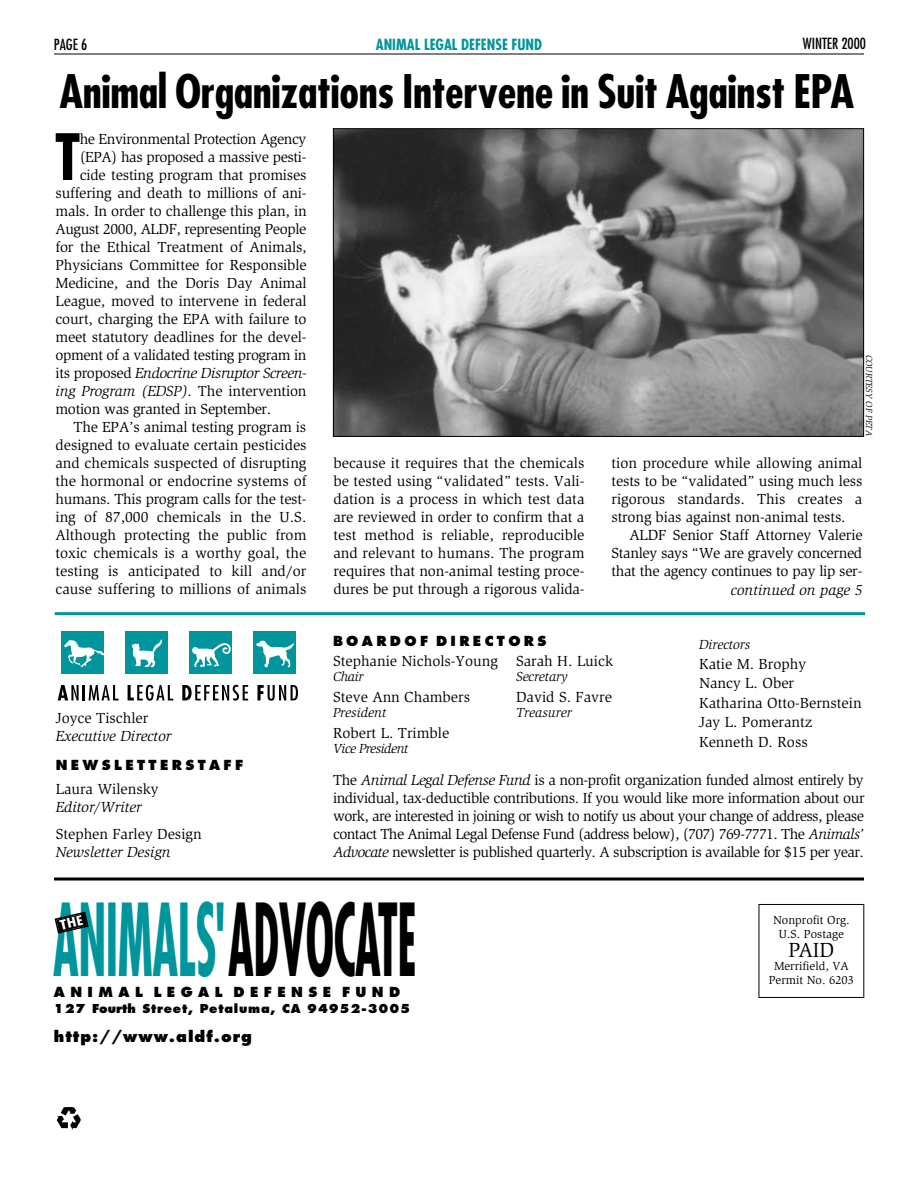
<style>
.page{position:relative;width:918px;height:1188px;background:#fff}
.page>*{position:absolute;margin:0;border:0;box-sizing:border-box;transform-origin:0 0}
.t1{font:700 condensed 97.5px "Futura";letter-spacing:-.01em;color:#00959c;scale:.5 1}
.t2{font:700 condensed 62.1px "Futura";color:#000}
.t3{font:700 condensed 45px "Futura";letter-spacing:-.01em;color:#000}
.t4{font:21px "Slimbach";color:#000}
.t5{font:15px/18px "Slimbach";letter-spacing:-.01em;color:#000;text-align:justify}
.t6{font:italic 15px "Slimbach";color:#000}
.t7{font:15px "Slimbach";letter-spacing:-.03em;color:#000}
.t8{font:italic 15px "Slimbach";letter-spacing:-.02em;color:#000}
.t9{font:700 condensed 15px "Futura";color:#00959c}
.t10{font:800 15px "Futura";letter-spacing:.065em;color:#000}
.t11{font:condensed 15px "Futura";color:#000}
.t12{font:800 13.5px "Futura";color:#000}
.t13{font:italic 13.5px "Slimbach";color:#000}
.t14{font:italic 13.5px "Slimbach";letter-spacing:-.035em;color:#000}
.t15{font:12px/13.5px "Slimbach";color:#000;text-align:center}
.t16{font:800 12px "Futura";letter-spacing:.065em;color:#000}
.t17{font:italic 9px "Slimbach";color:#000}
.s1{font-style:normal}
.s2{font-style:italic}
.s3{color:#000}
</style>
<div class="page">
<hr style="left:54px;top:54px;width:810px;height:1px;background:#000">
<svg style="left:57px;top:1107px;width:24px;height:23px"></svg>
<div style="left:759px;top:904px;width:105px;height:94px;border:1px solid #000"></div>
<hr style="left:54px;top:878px;width:810px;height:2px;background:#000">
<hr style="left:55px;top:612px;width:810px;height:3px;background:#00959c">
<img style="left:335px;top:130px;width:527px;height:305px">
<div style="left:333px;top:128px;width:531px;height:309px;border:1px solid #000"></div>
<div style="left:190px;top:631px;width:42px;height:42px;background:#00959c"></div>
<svg style="left:192px;top:643px;width:39px;height:24px"></svg>
<div style="left:254px;top:631px;width:42px;height:42px;background:#00959c"></div>
<svg style="left:256px;top:641px;width:38px;height:26px"></svg>
<div style="left:61px;top:631px;width:42px;height:42px;background:#00959c"></div>
<svg style="left:64px;top:639px;width:40px;height:28px"></svg>
<div style="left:125px;top:631px;width:42px;height:42px;background:#00959c"></div>
<svg style="left:132px;top:639px;width:30px;height:28px"></svg>
<svg style="left:58px;top:685px;width:61px;height:15px"></svg>
<svg style="left:128px;top:685px;width:45px;height:16px"></svg>
<svg style="left:182px;top:684px;width:66px;height:17px"></svg>
<svg style="left:258px;top:685px;width:40px;height:16px"></svg>
<svg style="left:54px;top:911px;width:35px;height:23px"></svg>
<p class="t11" style="left:54px;top:37px;width:35px">PAGE 6</p>
<p class="t9" style="left:376px;top:38px;width:168px">ANIMAL LEGAL DEFENSE FUND</p>
<p class="t11" style="left:803px;top:37px;width:65px">WINTER 2000</p>
<h3 class="t3" style="left:60px;top:72px;width:796px">Animal Organizations Intervene in Suit Against EPA</h3>
<h2 class="t2" style="left:55px;top:130px;width:27px">T</h2>
<p class="t7" style="left:80px;top:133px;width:228px">he Environmental Protection Agency</p>
<p class="t5" style="left:80px;top:149px;width:228px">(EPA) has proposed a massive pesti-</p>
<p class="t5" style="left:80px;top:167px;width:228px">cide testing program that promises</p>
<p class="t5" style="left:56px;top:185px;width:252px">suffering and death to millions of ani-</p>
<p class="t5" style="left:56px;top:203px;width:253px">mals. In order to challenge this plan, in</p>
<p class="t5" style="left:56px;top:221px;width:252px">August 2000, ALDF, representing People</p>
<p class="t5" style="left:56px;top:239px;width:253px">for the Ethical Treatment of Animals,</p>
<p class="t5" style="left:56px;top:257px;width:253px">Physicians Committee for Responsible</p>
<p class="t5" style="left:56px;top:275px;width:253px">Medicine, and the Doris Day Animal</p>
<p class="t5" style="left:56px;top:293px;width:253px">League, moved to intervene in federal</p>
<p class="t5" style="left:56px;top:311px;width:253px">court, charging the EPA with failure to</p>
<p class="t5" style="left:56px;top:329px;width:252px">meet statutory deadlines for the devel-</p>
<p class="t7" style="left:56px;top:349px;width:253px">opment of a validated testing program in</p>
<p class="t8" style="left:56px;top:367px;width:253px"><span class="s1">its proposed</span> Endocrine Disruptor Screen-</p>
<p class="t6" style="left:56px;top:385px;width:253px">ing Program (EDSP)<span class="s1">. The intervention</span></p>
<p class="t5" style="left:56px;top:401px;width:217px">motion was granted in September.</p>
<p class="t5" style="left:74px;top:419px;width:234px">The EPA’s animal testing program is</p>
<p class="t5" style="left:56px;top:437px;width:253px">designed to evaluate certain pesticides</p>
<p class="t5" style="left:56px;top:455px;width:252px">and chemicals suspected of disrupting</p>
<p class="t5" style="left:56px;top:473px;width:252px">the hormonal or endocrine systems of</p>
<p class="t5" style="left:56px;top:491px;width:252px">humans. This program calls for the test-</p>
<p class="t5" style="left:56px;top:509px;width:253px">ing of 87,000 chemicals in the U.S.</p>
<p class="t5" style="left:56px;top:527px;width:252px">Although protecting the public from</p>
<p class="t5" style="left:56px;top:545px;width:252px">toxic chemicals is a worthy goal, the</p>
<p class="t5" style="left:56px;top:563px;width:253px">testing is anticipated to kill and/or</p>
<p class="t5" style="left:56px;top:581px;width:252px">cause suffering to millions of animals</p>
<p class="t5" style="left:56px;top:710px;width:94px">Joyce Tischler</p>
<p class="t6" style="left:56px;top:730px;width:117px">Executive Director</p>
<p class="t12" style="left:56px;top:759px;width:189px">N E W S L E T T E R S T A F F</p>
<p class="t5" style="left:56px;top:781px;width:104px">Laura Wilensky</p>
<p class="t6" style="left:56px;top:801px;width:88px">Editor/Writer</p>
<p class="t5" style="left:56px;top:826px;width:147px">Stephen Farley Design</p>
<p class="t6" style="left:56px;top:846px;width:117px">Newsletter Design</p>
<p class="t17" style="left:873px;top:355px;width:83px;rotate:90deg">COURTESY OF PETA</p>
<p class="t5" style="left:333px;top:455px;width:253px">because it requires that the chemicals be tested using “validated” tests. Vali&shy;dation is a process in which test data are reviewed in order to confirm that a test method is reliable, reproducible and relevant to humans. The program requires that non-animal testing proce&shy;dures be put through a rigorous valida-</p>
<p class="t5" style="left:611px;top:455px;width:253px">tion procedure while allowing animal tests to be “validated” using much less rigorous standards. This creates a strong bias against non-animal tests.</p>
<p class="t5" style="left:611px;top:527px;width:253px;text-indent:18px">ALDF Senior Staff Attorney Valerie Stanley says “We are gravely concerned that the agency continues to pay lip ser-</p>
<p class="t6" style="left:731px;top:585px;width:133px">continued on page 5</p>
<p class="t12" style="left:333px;top:636px;width:215px">B O A R D O F D I R E C T O R S</p>
<p class="t5" style="left:333px;top:653px;width:166px">Stephanie Nichols-Young</p>
<p class="t13" style="left:333px;top:671px;width:32px">Chair</p>
<p class="t5" style="left:333px;top:689px;width:139px">Steve Ann Chambers</p>
<p class="t13" style="left:333px;top:707px;width:55px">President</p>
<p class="t5" style="left:333px;top:725px;width:118px">Robert L. Trimble</p>
<p class="t14" style="left:333px;top:743px;width:77px">Vice President</p>
<p class="t5" style="left:516px;top:653px;width:99px">Sarah H. Luick</p>
<p class="t13" style="left:516px;top:671px;width:53px">Secretary</p>
<p class="t5" style="left:516px;top:689px;width:97px">David S. Favre</p>
<p class="t13" style="left:516px;top:707px;width:57px">Treasurer</p>
<p class="t13" style="left:699px;top:640px;width:53px">Directors</p>
<p class="t5" style="left:699px;top:655px;width:164px;line-height:19.5px;text-align:left">Katie M. Brophy<br>Nancy L. Ober<br>Katharina Otto-Bernstein<br>Jay L. Pomerantz<br>Kenneth D. Ross</p>
<p class="t5" style="left:333px;top:772px;width:533px">The <span class="s2">Animal Legal Defense Fund</span> is a non-profit organization funded almost entirely by individual, tax-deductible contributions. If you would like more information about our work, are interested in joining or wish to notify us about your change of address, please contact The Animal Legal Defense Fund (address below), (707) 769-7771. The <span class="s2">Animals’ Advocate</span> newsletter is published quarterly. A subscription is available for $15 per year.</p>
<h1 class="t1" style="left:53px;top:897px;width:729px">ANIMALS'<span class="s3">ADVOCATE</span></h1>
<p class="t12" style="left:54px;top:986px;width:348px">A N I M A L L E G A L D E F E N S E F U N D</p>
<p class="t16" style="left:54px;top:1003px;width:358px">127 Fourth Street, Petaluma, CA 94952-3005</p>
<p class="t10" style="left:54px;top:1029px;width:200px">http://www.aldf.org</p>
<p class="t15" style="left:773px;top:914px;width:78px">Nonprofit Org.<br>U.S. Postage</p>
<h3 class="t4" style="left:789px;top:942px;width:47px">PAID</h3>
<p class="t15" style="left:769px;top:961px;width:87px">Merrifield, VA<br>Permit No. 6203</p>
</div>
